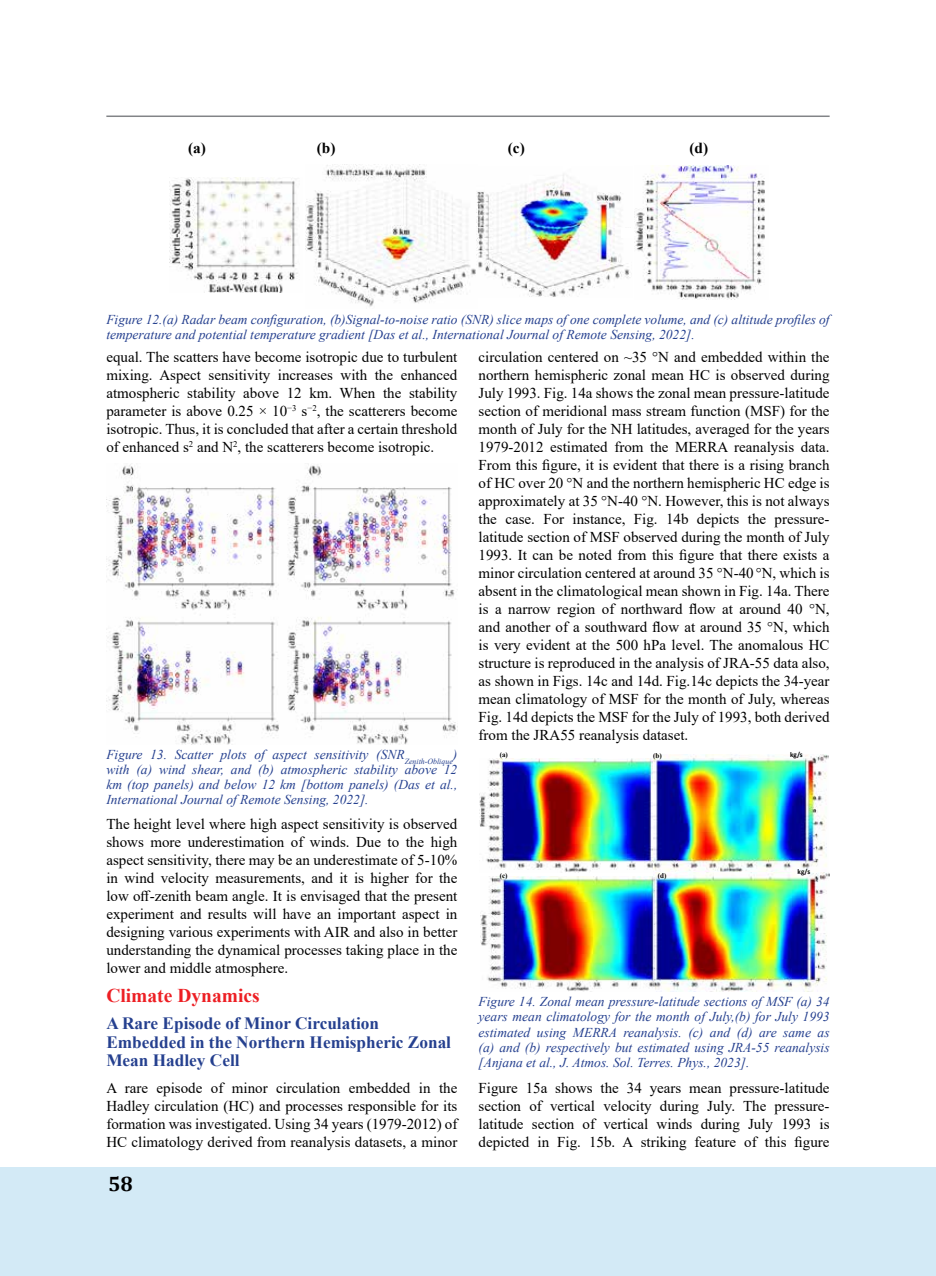
<style>
.page{position:relative;width:936px;height:1276px;background:#fff}
.page>*{position:absolute;margin:0;border:0;box-sizing:border-box;transform-origin:0 0}
.t1{font:700 21px "Cambria";color:#000}
.t2{font:700 19.5px "Times New Roman";color:#ed1f24}
.t3{font:700 17.25px/18.8px "Times New Roman";color:#25408f}
.t4{font:700 15.3px "Times New Roman";color:#000}
.t5{font:15px/18px "Times New Roman";color:#000;text-align:justify}
.t6{font:italic 13.5px/15px "Times New Roman";color:#25408f;text-align:justify}
.t7{font:700 7.35px "Times New Roman";color:#000}
.t8{font:700 7.35px "Calibri";color:#000}
</style>
<div class="page">
<img style="left:106px;top:464px;width:350px;height:280px">
<img style="left:654px;top:755px;width:175px;height:236px">
<img style="left:480px;top:758px;width:172px;height:115px">
<img style="left:480px;top:876px;width:174px;height:115px">
<img style="left:170px;top:177px;width:128px;height:116px">
<img style="left:305px;top:165px;width:172px;height:142px">
<img style="left:477px;top:174px;width:153px;height:123px">
<div style="left:621px;top:228px;width:16px;height:9px;background:#fff"></div>
<img style="left:634px;top:165px;width:131px;height:134px">
<div style="left:0;top:1167px;width:935px;height:109px;background:#d3eaf6"></div>
<hr style="left:106px;top:115px;width:723px;height:2px;background:#828487">
<p class="t4" style="left:188px;top:137px;width:19px">(a)</p>
<p class="t4" style="left:317px;top:137px;width:20px">(b)</p>
<p class="t4" style="left:508px;top:137px;width:18px">(c)</p>
<p class="t4" style="left:689px;top:137px;width:20px">(d)</p>
<p class="t6" style="left:106px;top:311px;width:724px">Figure 12.(a) Radar beam configuration, (b)Signal-to-noise ratio (SNR) slice maps of one complete volume, and (c) altitude profiles of temperature and potential temperature gradient [Das et al., International Journal of Remote Sensing, 2022].</p>
<p class="t5" style="left:106px;top:347px;width:352px">equal. The scatters have become isotropic due to turbulent mixing. Aspect sensitivity increases with the enhanced atmospheric stability above 12 km. When the stability parameter is above 0.25 × 10<sup>−3</sup> s<sup>−2</sup>, the scatterers become isotropic. Thus, it is concluded that after a certain threshold of enhanced s<sup>2</sup> and N<sup>2</sup>, the scatterers become isotropic.</p>
<p class="t6" style="left:106px;top:747px;width:352px">Figure 13. Scatter plots of aspect sensitivity (SNR<sub>Zenith-Oblique</sub>) with (a) wind shear, and (b) atmospheric stability above 12 km (top panels) and below 12 km [bottom panels) (Das et al., International Journal of Remote Sensing, 2022].</p>
<p class="t5" style="left:106px;top:814px;width:352px">The height level where high aspect sensitivity is observed shows more underestimation of winds. Due to the high aspect sensitivity, there may be an underestimate of 5-10% in wind velocity measurements, and it is higher for the low off-zenith beam angle. It is envisaged that the present experiment and results will have an important aspect in designing various experiments with AIR and also in better understanding the dynamical processes taking place in the lower and middle atmosphere.</p>
<h2 class="t2" style="left:106px;top:981px;width:155px">Climate Dynamics</h2>
<p class="t3" style="left:106px;top:1013px;width:346px">A Rare Episode of Minor Circulation<br>Embedded in the Northern Hemispheric Zonal<br>Mean Hadley Cell</p>
<p class="t5" style="left:106px;top:1078px;width:352px">A rare episode of minor circulation embedded in the Hadley circulation (HC) and processes responsible for its formation was investigated. Using 34 years (1979-2012) of HC climatology derived from reanalysis datasets, a minor</p>
<h1 class="t1" style="left:108px;top:1169px;width:26px">58</h1>
<p class="t5" style="left:478px;top:347px;width:352px">circulation centered on ~35 °N and embedded within the northern hemispheric zonal mean HC is observed during July 1993. Fig. 14a shows the zonal mean pressure-latitude section of meridional mass stream function (MSF) for the month of July for the NH latitudes, averaged for the years 1979-2012 estimated from the MERRA reanalysis data.<br>From this figure, it is evident that there is a rising branch of HC over 20 °N and the northern hemispheric HC edge is approximately at 35 °N-40 °N. However, this is not always the case. For instance, Fig. 14b depicts the pressure&shy;latitude section of MSF observed during the month of July 1993. It can be noted from this figure that there exists a minor circulation centered at around 35 °N-40 °N, which is absent in the climatological mean shown in Fig. 14a. There is a narrow region of northward flow at around 40 °N, and another of a southward flow at around 35 °N, which is very evident at the 500 hPa level. The anomalous HC structure is reproduced in the analysis of JRA-55 data also, as shown in Figs. 14c and 14d. Fig.14c depicts the 34-year mean climatology of MSF for the month of July, whereas Fig. 14d depicts the MSF for the July of 1993, both derived from the JRA55 reanalysis dataset.</p>
<p class="t7" style="left:499px;top:749px;width:10px">(a)</p>
<p class="t7" style="left:653px;top:750px;width:10px">(b)</p>
<p class="t8" style="left:790px;top:749px;width:14px">kg/s</p>
<p class="t7" style="left:499px;top:869px;width:9px">(c)</p>
<p class="t7" style="left:657px;top:870px;width:10px">(d)</p>
<p class="t8" style="left:797px;top:866px;width:14px">kg/s</p>
<p class="t6" style="left:478px;top:994px;width:352px">Figure 14. Zonal mean pressure-latitude sections of MSF (a) 34 years mean climatology for the month of July,(b) for July 1993 estimated using MERRA reanalysis. (c) and (d) are same as (a) and (b) respectively but estimated using JRA-55 reanalysis [Anjana et al., J. Atmos. Sol. Terres. Phys., 2023].</p>
<p class="t5" style="left:478px;top:1078px;width:352px">Figure 15a shows the 34 years mean pressure-latitude section of vertical velocity during July. The pressure&shy;latitude section of vertical winds during July 1993 is depicted in Fig. 15b. A striking feature of this figure</p>
</div>
